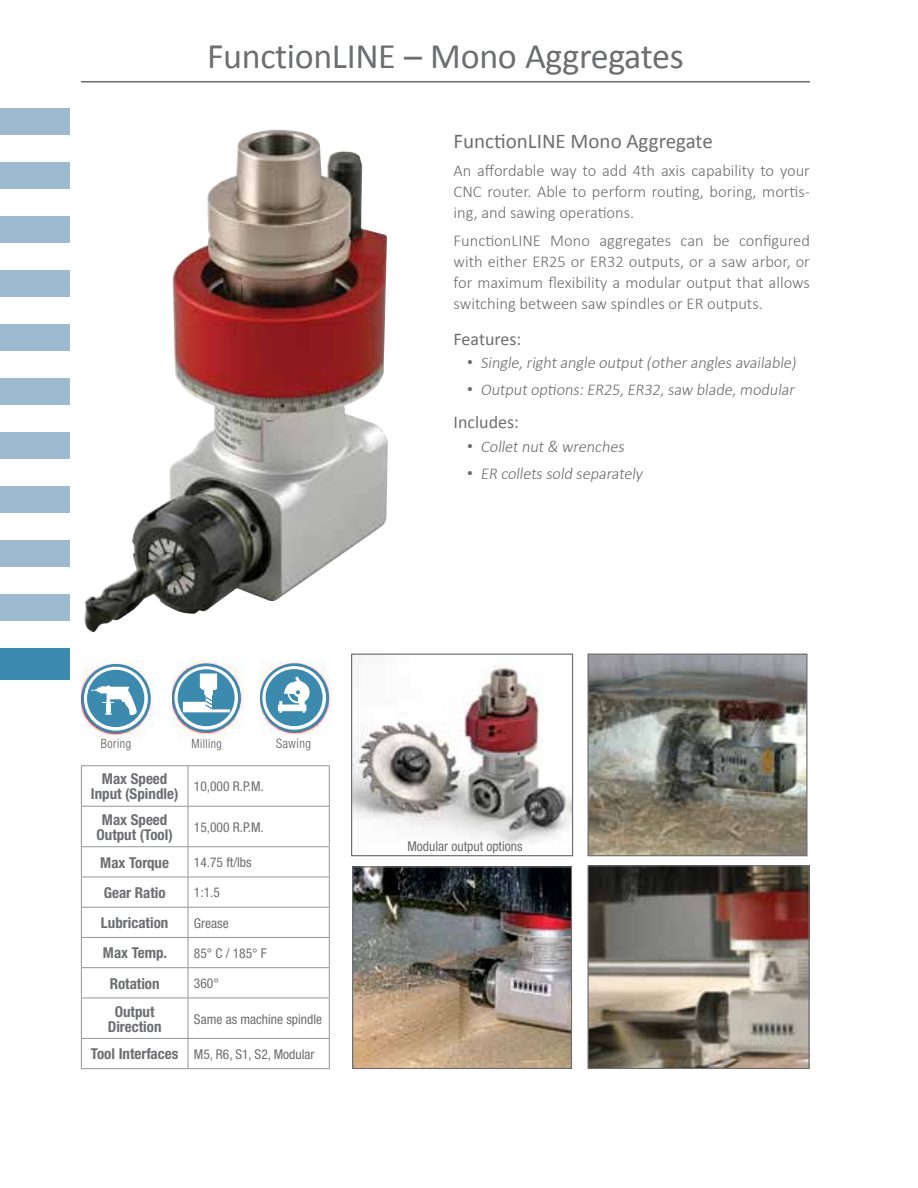
<style>
.page{position:relative;width:918px;height:1188px;background:#fff}
.page>*{position:absolute;margin:0;border:0;box-sizing:border-box;transform-origin:0 0}
.t1{font:36px "Calibri";letter-spacing:-.01em;color:#6d6e71}
.t2{font:21px "Calibri";color:#6d6e71}
.t3{font:18px "Calibri";color:#6d6e71}
.t4{font:300 16.5px/21px "Calibri";color:#6d6e71;text-align:justify}
.t5{font:700 condensed 15px/15px "Helvetica Neue";color:#6d6e71;text-align:center}
.t6{font:condensed 13.5px "Helvetica Neue";color:#6d6e71}
.t7{font:300 condensed 13.2px "Helvetica Neue";letter-spacing:.04em;color:#58595b;scale:.95 1}
.t8{font:300 condensed 12.9px "Helvetica Neue";letter-spacing:.04em;color:#58595b;scale:.95 1}
.t9{font:300 condensed 12.6px "Helvetica Neue";letter-spacing:.04em;color:#58595b;scale:.95 1}
.s1{font-family:"Arial";font-weight:400}
.s2{font-weight:700;font-size:15px}
</style>
<div class="page">
<div style="left:0;top:108px;width:70px;height:27px;background:#9dbad0"></div>
<div style="left:0;top:162px;width:70px;height:27px;background:#9dbad0"></div>
<div style="left:0;top:378px;width:70px;height:27px;background:#9dbad0"></div>
<div style="left:0;top:270px;width:70px;height:27px;background:#9dbad0"></div>
<div style="left:0;top:486px;width:70px;height:27px;background:#9dbad0"></div>
<div style="left:0;top:216px;width:70px;height:27px;background:#9dbad0"></div>
<div style="left:0;top:432px;width:70px;height:27px;background:#9dbad0"></div>
<div style="left:0;top:324px;width:70px;height:27px;background:#9dbad0"></div>
<div style="left:0;top:540px;width:70px;height:27px;background:#9dbad0"></div>
<div style="left:0;top:594px;width:70px;height:27px;background:#9dbad0"></div>
<div style="left:0;top:648px;width:70px;height:31px;background:#3d8aaf"></div>
<hr style="left:81px;top:81px;width:729px;height:1px;background:#6d6e71">
<img style="left:84px;top:130px;width:304px;height:502px">
<img style="left:589px;top:656px;width:217px;height:198px">
<div style="left:587px;top:654px;width:221px;height:202px;border:1px solid #6d6e71"></div>
<img style="left:354px;top:868px;width:216px;height:199px">
<div style="left:352px;top:866px;width:220px;height:203px;border:1px solid #6d6e71"></div>
<img style="left:353px;top:666px;width:218px;height:179px">
<div style="left:351px;top:654px;width:222px;height:202px;border:1px solid #6d6e71"></div>
<img style="left:589px;top:867px;width:219px;height:200px">
<div style="left:587px;top:865px;width:223px;height:204px;border:1px solid #6d6e71"></div>
<hr style="left:81px;top:765px;width:107px;height:1px;background:#939598">
<hr style="left:81px;top:766px;width:1px;height:40px;background:#939598">
<hr style="left:188px;top:765px;width:142px;height:1px;background:#939598">
<hr style="left:188px;top:766px;width:1px;height:40px;background:#939598">
<hr style="left:329px;top:766px;width:1px;height:40px;background:#939598">
<hr style="left:81px;top:806px;width:107px;height:1px;background:#939598">
<hr style="left:81px;top:807px;width:1px;height:39px;background:#939598">
<hr style="left:188px;top:806px;width:142px;height:1px;background:#939598">
<hr style="left:188px;top:807px;width:1px;height:39px;background:#939598">
<hr style="left:329px;top:807px;width:1px;height:39px;background:#939598">
<hr style="left:81px;top:846px;width:107px;height:1px;background:#939598">
<hr style="left:81px;top:847px;width:1px;height:30px;background:#939598">
<hr style="left:188px;top:846px;width:142px;height:1px;background:#939598">
<hr style="left:188px;top:847px;width:1px;height:30px;background:#939598">
<hr style="left:329px;top:847px;width:1px;height:30px;background:#939598">
<hr style="left:81px;top:877px;width:107px;height:1px;background:#939598">
<hr style="left:81px;top:877px;width:1px;height:30px;background:#939598">
<hr style="left:188px;top:877px;width:142px;height:1px;background:#939598">
<hr style="left:188px;top:877px;width:1px;height:30px;background:#939598">
<hr style="left:329px;top:877px;width:1px;height:30px;background:#939598">
<hr style="left:81px;top:907px;width:107px;height:1px;background:#939598">
<hr style="left:188px;top:907px;width:142px;height:1px;background:#939598">
<hr style="left:81px;top:937px;width:107px;height:1px;background:#939598">
<svg style="left:81px;top:908px;width:1px;height:59px"></svg>
<hr style="left:188px;top:937px;width:142px;height:1px;background:#939598">
<svg style="left:188px;top:908px;width:1px;height:59px"></svg>
<svg style="left:329px;top:908px;width:1px;height:59px"></svg>
<hr style="left:81px;top:967px;width:107px;height:1px;background:#939598">
<hr style="left:81px;top:968px;width:1px;height:30px;background:#939598">
<hr style="left:188px;top:967px;width:142px;height:1px;background:#939598">
<hr style="left:188px;top:968px;width:1px;height:30px;background:#939598">
<hr style="left:329px;top:968px;width:1px;height:30px;background:#939598">
<hr style="left:81px;top:998px;width:107px;height:1px;background:#939598">
<hr style="left:81px;top:998px;width:1px;height:40px;background:#939598">
<hr style="left:188px;top:998px;width:142px;height:1px;background:#939598">
<hr style="left:188px;top:998px;width:1px;height:40px;background:#939598">
<hr style="left:329px;top:998px;width:1px;height:40px;background:#939598">
<hr style="left:81px;top:1038px;width:107px;height:1px;background:#939598">
<svg style="left:81px;top:1039px;width:1px;height:29px"></svg>
<hr style="left:188px;top:1038px;width:142px;height:1px;background:#939598">
<svg style="left:188px;top:1039px;width:1px;height:29px"></svg>
<svg style="left:329px;top:1039px;width:1px;height:29px"></svg>
<hr style="left:81px;top:1068px;width:107px;height:1px;background:#939598">
<hr style="left:188px;top:1068px;width:142px;height:1px;background:#939598">
<img style="left:172px;top:660px;width:71px;height:78px">
<svg style="left:172px;top:664px;width:69px;height:68px"></svg>
<svg style="left:175px;top:666px;width:63px;height:64px"></svg>
<div style="left:178px;top:669px;width:57px;height:57px;background:#3d8aaf;border-radius:50%"></div>
<svg style="left:183px;top:674px;width:47px;height:38px"></svg>
<img style="left:260px;top:660px;width:71px;height:75px">
<svg style="left:260px;top:663px;width:69px;height:69px"></svg>
<svg style="left:262px;top:666px;width:64px;height:64px"></svg>
<div style="left:266px;top:669px;width:57px;height:57px;background:#3d8aaf;border-radius:50%"></div>
<svg style="left:278px;top:676px;width:32px;height:37px"></svg>
<img style="left:81px;top:660px;width:73px;height:79px">
<svg style="left:82px;top:664px;width:69px;height:69px"></svg>
<svg style="left:84px;top:667px;width:64px;height:64px"></svg>
<div style="left:87px;top:670px;width:57px;height:57px;background:#3d8aaf;border-radius:50%"></div>
<svg style="left:91px;top:686px;width:46px;height:29px"></svg>
<h1 class="t1" style="left:207px;top:33px;width:478px">FunctionLINE – Mono Aggregates</h1>
<p class="t2" style="left:454px;top:128px;width:261px">FunctionLINE Mono Aggregate</p>
<p class="t4" style="left:454px;top:159px;width:358px">An affordable way to add 4th axis capability to your CNC router. Able to perform routing, boring, mortis&shy;ing, and sawing operations.</p>
<p class="t4" style="left:454px;top:229px;width:358px">FunctionLINE Mono aggregates can be configured with either ER25 or ER32 outputs, or a saw arbor, or for maximum flexibility a modular output that allows switching between saw spindles or ER outputs.</p>
<p class="t3" style="left:454px;top:327px;width:69px">Features:</p>
<p class="t4" style="left:467px;top:351px;width:333px"><span class="s1">•</span> Single,right angle output (other angles available)</p>
<p class="t4" style="left:467px;top:378px;width:332px"><span class="s1">•</span> Output options:ER25,ER32,saw blade,modular</p>
<p class="t3" style="left:454px;top:411px;width:67px">Includes:</p>
<p class="t4" style="left:467px;top:435px;width:161px"><span class="s1">•</span> Collet nut &amp; wrenches</p>
<p class="t4" style="left:467px;top:462px;width:180px"><span class="s1">•</span> ER collets sold separately</p>
<p class="t8" style="left:101px;top:736px;width:33px">Boring</p>
<p class="t9" style="left:191px;top:736px;width:33px">Milling</p>
<p class="t7" style="left:276px;top:736px;width:38px">Sawing</p>
<p class="t5" style="left:91px;top:771px;width:89px">Max Speed<br>Input (Spindle)</p>
<p class="t6" style="left:194px;top:779px;width:71px">10,000 R.P.M.</p>
<p class="t5" style="left:97px;top:812px;width:78px">Max Speed<br>Output (Tool)</p>
<p class="t6" style="left:194px;top:819px;width:71px">15,000 R.P.M.</p>
<p class="t5" style="left:100px;top:855px;width:70px">Max Torque</p>
<p class="t6" style="left:194px;top:855px;width:59px">14.75 ft/lbs</p>
<p class="t5" style="left:104px;top:885px;width:63px">Gear Ratio</p>
<p class="t6" style="left:194px;top:885px;width:27px">1:1.5</p>
<p class="t5" style="left:101px;top:915px;width:69px">Lubrication</p>
<p class="t6" style="left:194px;top:915px;width:36px">Grease</p>
<p class="t5" style="left:103px;top:945px;width:66px">Max Temp.</p>
<p class="t6" style="left:194px;top:945px;width:74px">85° C / 185° F</p>
<p class="t5" style="left:110px;top:976px;width:51px">Rotation</p>
<p class="t6" style="left:194px;top:976px;width:26px">360°</p>
<p class="t5" style="left:108px;top:1003px;width:55px">Output<br>Direction</p>
<p class="t6" style="left:194px;top:1011px;width:130px">Same as machine spindle</p>
<p class="t6" style="left:91px;top:1046px;width:225px"><span class="s2">Tool Interfaces</span> M5, R6, S1, S2, Modular</p>
<p class="t6" style="left:407px;top:839px;width:117px">Modular output options</p>
</div>
